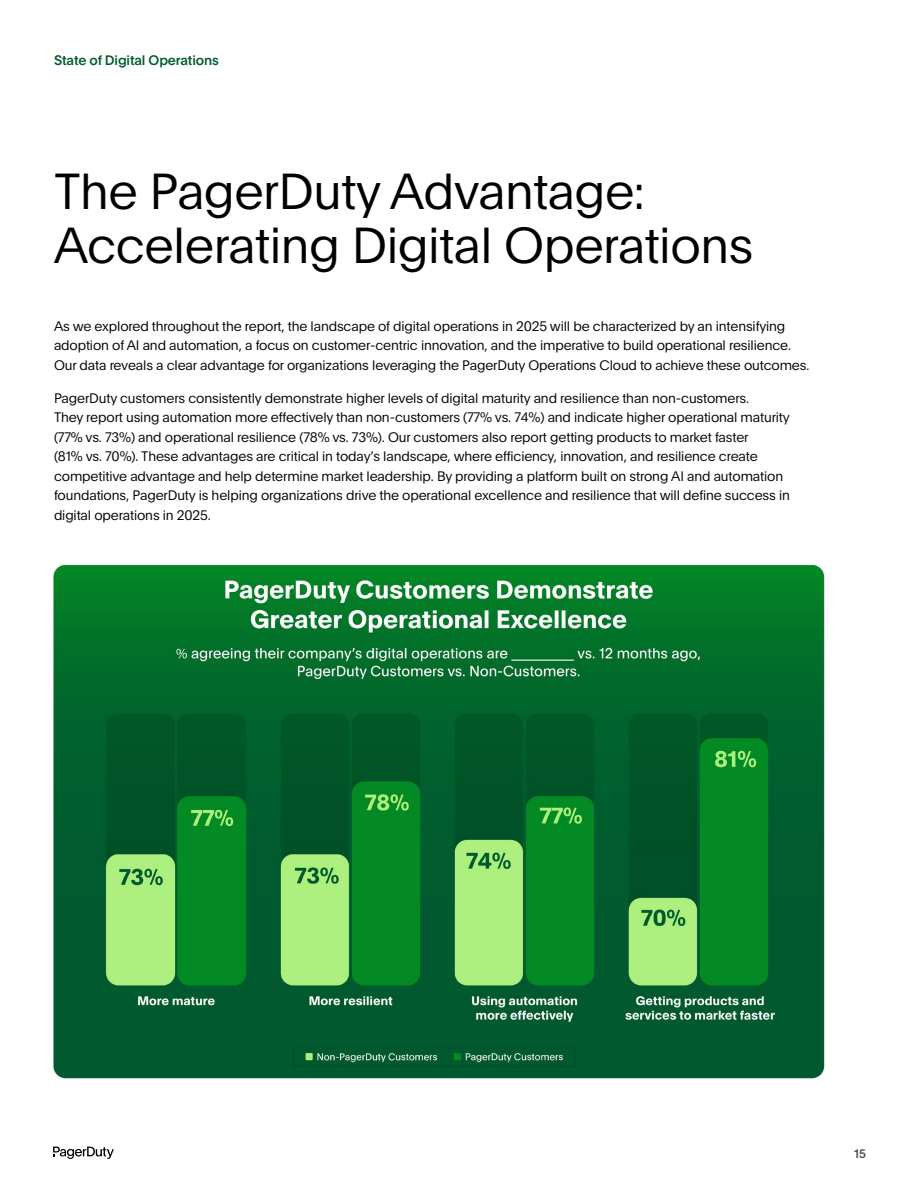
<style>
.page{position:relative;width:918px;height:1188px;background:#fff}
.page>*{position:absolute;margin:0;border:0;box-sizing:border-box;transform-origin:0 0}
.t1{font:300 49.5px/54px "Plain";letter-spacing:-.01em;color:#000}
.t2{font:300 13.5px/19.5px "Plain";letter-spacing:-.01em;color:#000}
.t3{font:500 13.5px "Plain";letter-spacing:-.01em;color:#005a2f}
.t4{font:500 12px "Plain";color:#4b4f4f}
</style>
<div class="page">
<svg style="left:53px;top:1147px;width:61px;height:12px"></svg>
<img style="left:53px;top:564px;width:772px;height:515px">
<p class="t3" style="left:54px;top:50px;width:166px">State of Digital Operations</p>
<h1 class="t1" style="left:54px;top:162px;width:701px">The PagerDuty Advantage:<br>Accelerating Digital Operations</h1>
<p class="t2" style="left:54px;top:315px;width:757px">As we explored throughout the report, the landscape of digital operations in 2025 will be characterized by an intensifying adoption of AI and automation, a focus on customer-centric innovation, and the imperative to build operational resilience.<br>Our data reveals a clear advantage for organizations leveraging the PagerDuty Operations Cloud to achieve these outcomes.</p>
<p class="t2" style="left:54px;top:387px;width:737px">PagerDuty customers consistently demonstrate higher levels of digital maturity and resilience than non-customers.<br>They report using automation more effectively than non-customers (77% vs. 74%) and indicate higher operational maturity (77% vs. 73%) and operational resilience (78% vs. 73%). Our customers also report getting products to market faster<br>(81% vs. 70%). These advantages are critical in today’s landscape, where efficiency, innovation, and resilience create competitive advantage and help determine market leadership. By providing a platform built on strong AI and automation foundations, PagerDuty is helping organizations drive the operational excellence and resilience that will define success in digital operations in 2025.</p>
<p class="t4" style="left:854px;top:1145px;width:13px">15</p>
</div>
